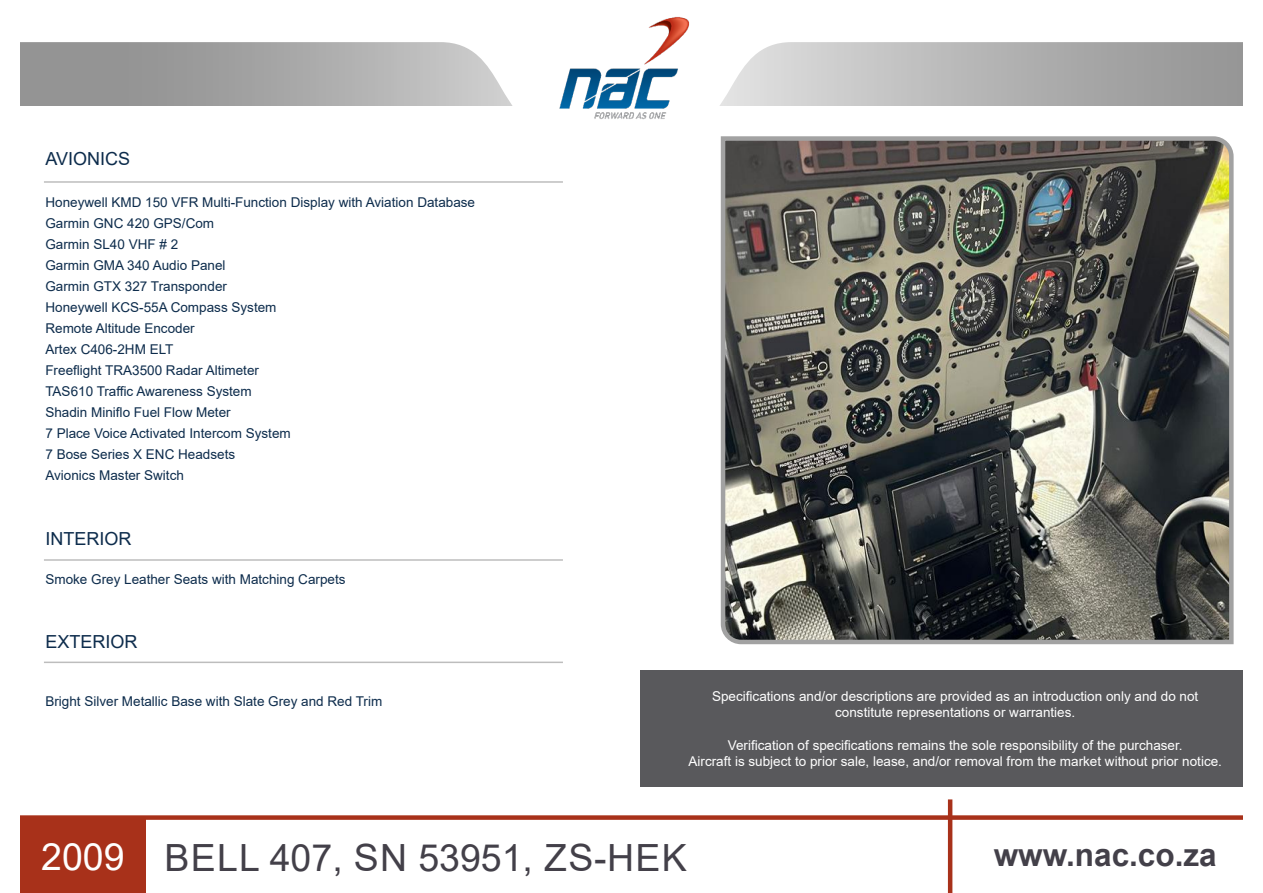
<style>
.page{position:relative;width:1263px;height:893px;background:#fff}
.page>*{position:absolute;margin:0;border:0;box-sizing:border-box;transform-origin:0 0}
.t1{font:37.5px "Arial";color:#434049}
.t2{font:700 31.5px "Arial";color:#434049}
.t3{font:18px "Arial";color:#0d2c4c}
.t4{font:13.5px "Arial";color:#0d2c4c}
.t5{font:13.5px "Arial";color:#fff}
.s1{color:#fff}
</style>
<div class="page">
<hr style="left:44px;top:559px;width:519px;height:2px;background:#bdbdbd">
<hr style="left:44px;top:662px;width:519px;height:1px;background:#bdbdbd">
<svg style="left:720px;top:136px;width:514px;height:509px;background:#61605a"></svg>
<div style="left:641px;top:670px;width:603px;height:116px;background:#59595c"></div>
<hr style="left:44px;top:181px;width:519px;height:2px;background:#bdbdbd">
<svg style="left:20px;top:42px;width:493px;height:64px;background:#ababab"></svg>
<svg style="left:720px;top:42px;width:523px;height:64px;background:#b9b9b9"></svg>
<hr style="left:948px;top:799px;width:4px;height:94px;background:#a8311a">
<div style="left:0;top:815px;width:1244px;height:5px;background:#a8311a"></div>
<div style="left:1px;top:817px;width:145px;height:75px;background:#a8311a"></div>
<img style="left:559px;top:17px;width:131px;height:103px">
<div style="left:1px;top:0;width:19px;height:893px;background:#fff"></div>
<p class="t3" style="left:45px;top:146px;width:86px">AVIONICS</p>
<p class="t4" style="left:45px;top:193px;width:431px">Honeywell KMD 150 VFR Multi-Function Display with Aviation Database</p>
<p class="t4" style="left:45px;top:214px;width:170px">Garmin GNC 420 GPS/Com</p>
<p class="t4" style="left:45px;top:235px;width:134px">Garmin SL40 VHF # 2</p>
<p class="t4" style="left:45px;top:256px;width:182px">Garmin GMA 340 Audio Panel</p>
<p class="t4" style="left:45px;top:277px;width:183px">Garmin GTX 327 Transponder</p>
<p class="t4" style="left:45px;top:298px;width:233px">Honeywell KCS-55A Compass System</p>
<p class="t4" style="left:45px;top:319px;width:151px">Remote Altitude Encoder</p>
<p class="t4" style="left:45px;top:340px;width:130px">Artex C406-2HM ELT</p>
<p class="t4" style="left:45px;top:361px;width:215px">Freeflight TRA3500 Radar Altimeter</p>
<p class="t4" style="left:45px;top:382px;width:208px">TAS610 Traffic Awareness System</p>
<p class="t4" style="left:45px;top:403px;width:187px">Shadin Miniflo Fuel Flow Meter</p>
<p class="t4" style="left:45px;top:424px;width:247px">7 Place Voice Activated Intercom System</p>
<p class="t4" style="left:45px;top:445px;width:191px">7 Bose Series X ENC Headsets</p>
<p class="t4" style="left:45px;top:466px;width:140px">Avionics Master Switch</p>
<p class="t3" style="left:45px;top:527px;width:88px">INTERIOR</p>
<p class="t4" style="left:45px;top:570px;width:302px">Smoke Grey Leather Seats with Matching Carpets</p>
<p class="t3" style="left:45px;top:629px;width:94px">EXTERIOR</p>
<p class="t4" style="left:45px;top:692px;width:338px">Bright Silver Metallic Base with Slate Grey and Red Trim</p>
<p class="t5" style="left:712px;top:687px;width:488px">Specifications and/or descriptions are provided as an introduction only and do not</p>
<p class="t5" style="left:835px;top:703px;width:242px">constitute representations or warranties.</p>
<p class="t5" style="left:728px;top:736px;width:456px">Verification of specifications remains the sole responsibility of the purchaser.</p>
<p class="t5" style="left:688px;top:752px;width:535px">Aircraft is subject to prior sale, lease, and/or removal from the market without prior notice.</p>
<h1 class="t1" style="left:41px;top:832px;width:647px"><span class="s1">2009</span> BELL 407, SN 53951, ZS-HEK</h1>
<h2 class="t2" style="left:994px;top:833px;width:224px">www.nac.co.za</h2>
</div>
